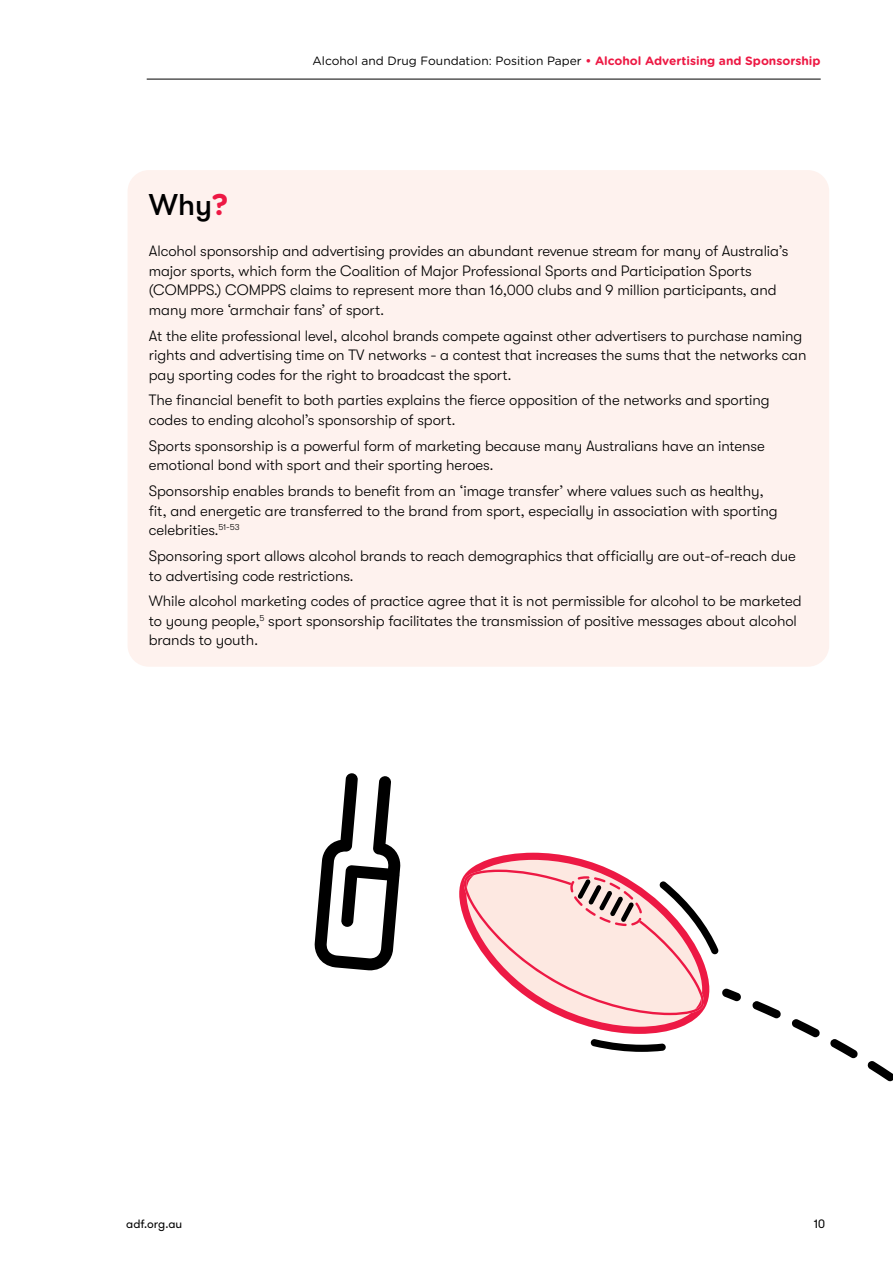
<style>
.page{position:relative;width:893px;height:1263px;background:#fff}
.page>*{position:absolute;margin:0;border:0;box-sizing:border-box;transform-origin:0 0}
.t1{font:500 30px "GT Walsheim Pro";color:#000}
.t2{font:300 15px/19.5px "GT Walsheim Pro";letter-spacing:-.005em;color:#000}
.t3{font:12px "Gotham Rounded";color:#000}
.t4{font:12px "GT Walsheim";color:#000}
.s1{font-weight:700;color:#ed1944}
.s2{font-family:"Gotham Rounded";font-weight:700;color:#ed1944}
</style>
<div class="page">
<hr style="left:147px;top:79px;width:674px;height:1px;background:#000">
<div style="left:128px;top:170px;width:701px;height:497px;background:#fef2ee;border-radius:21px"></div>
<svg style="left:314px;top:773px;width:87px;height:198px"></svg>
<svg style="left:459px;top:853px;width:241px;height:181px"></svg>
<svg style="left:590px;top:1039px;width:76px;height:13px"></svg>
<svg style="left:464px;top:869px;width:277px;height:146px"></svg>
<svg style="left:752px;top:1001px;width:141px;height:81px"></svg>
<p class="t3" style="left:313px;top:52px;width:510px">Alcohol and Drug Foundation: Position Paper <span class="s1">• Alcohol Advertising and Sponsorship</span></p>
<h1 class="t1" style="left:149px;top:188px;width:81px">Why<span class="s2">?</span></h1>
<p class="t2" style="left:149px;top:241px;width:641px">Alcohol sponsorship and advertising provides an abundant revenue stream for many of Australia’s major sports, which form the Coalition of Major Professional Sports and Participation Sports (COMPPS.) COMPPS claims to represent more than 16,000 clubs and 9 million participants, and many more ‘armchair fans’ of sport.</p>
<p class="t2" style="left:149px;top:326px;width:659px">At the elite professional level, alcohol brands compete against other advertisers to purchase naming rights and advertising time on TV networks - a contest that increases the sums that the networks can pay sporting codes for the right to broadcast the sport.</p>
<p class="t2" style="left:149px;top:391px;width:622px">The financial benefit to both parties explains the fierce opposition of the networks and sporting codes to ending alcohol’s sponsorship of sport.</p>
<p class="t2" style="left:149px;top:436px;width:618px">Sports sponsorship is a powerful form of marketing because many Australians have an intense emotional bond with sport and their sporting heroes.</p>
<p class="t2" style="left:149px;top:481px;width:630px">Sponsorship enables brands to benefit from an ‘image transfer’ where values such as healthy, fit, and energetic are transferred to the brand from sport, especially in association with sporting celebrities.<sup>51-53</sup></p>
<p class="t2" style="left:149px;top:546px;width:649px">Sponsoring sport allows alcohol brands to reach demographics that officially are out-of-reach due to advertising code restrictions.</p>
<p class="t2" style="left:149px;top:592px;width:654px">While alcohol marketing codes of practice agree that it is not permissible for alcohol to be marketed to young people,<sup>5</sup> sport sponsorship facilitates the transmission of positive messages about alcohol brands to youth.</p>
<p class="t4" style="left:126px;top:1216px;width:58px">adf.org.au</p>
<p class="t4" style="left:814px;top:1216px;width:13px">10</p>
</div>
